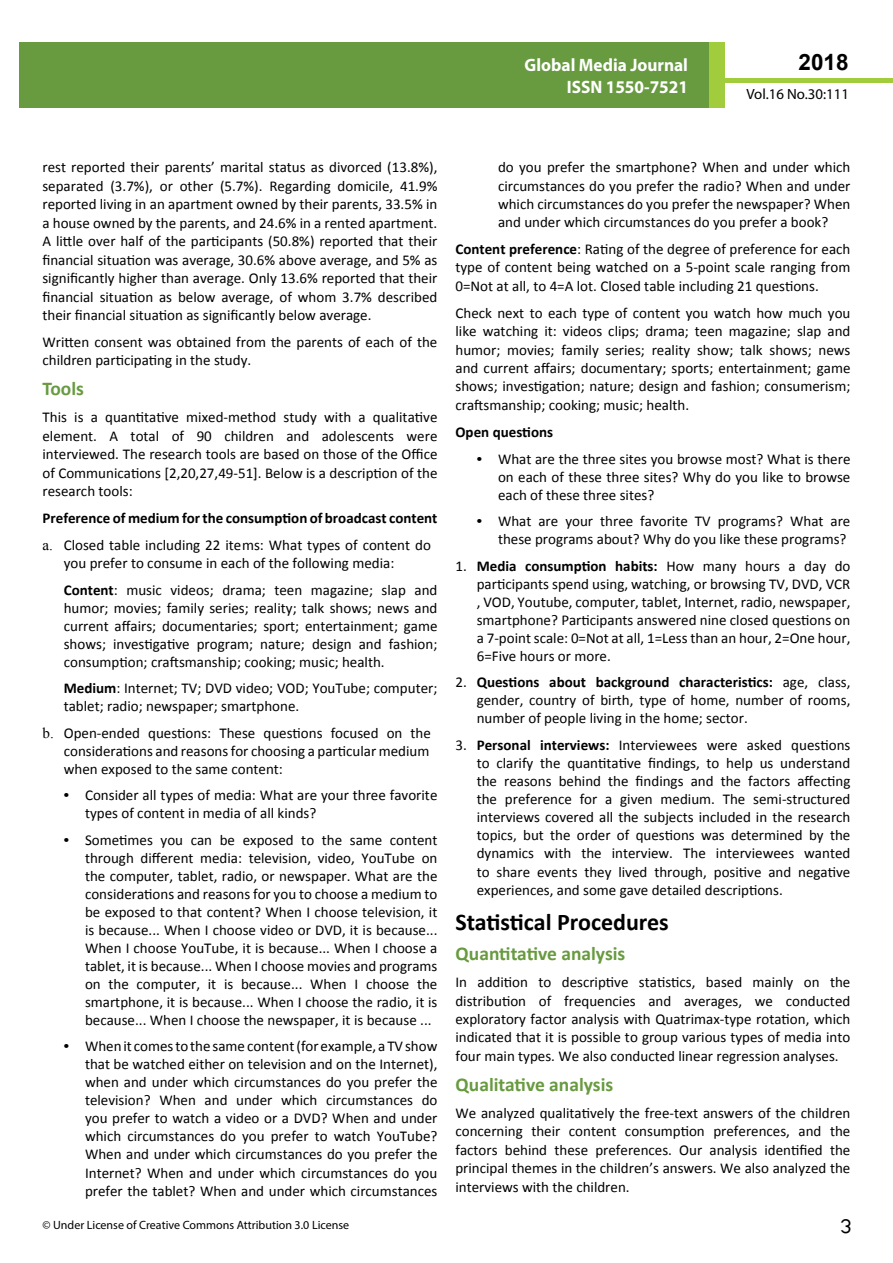
<style>
.page{position:relative;width:893px;height:1263px;background:#fff}
.page>*{position:absolute;margin:0;border:0;box-sizing:border-box;transform-origin:0 0}
.t1{font:25.5px "Tunga";color:#000}
.t2{font:700 24px "Calibri";color:#000}
.t3{font:700 22.5px "Arial";color:#000}
.t4{font:700 19.5px "Calibri";color:#689a40}
.t5{font:700 18px/21.6px "Myriad Pro";color:#fff;text-align:right;scale:.96 1}
.t6{font:15px/18.5px "Calibri";color:#000;text-align:justify}
.t7{font:700 15px/27px "Calibri";color:#000}
.t8{font:14.85px "Myriad Pro";color:#000}
.t9{font:12px "Myriad Pro";color:#000}
.s1{font-family:"Times New Roman";font-weight:400}
.s2{font-weight:400}
.s3{font-weight:700}
.s4{font-family:"Times New Roman"}
.s5{font-family:"Times New Roman";font-weight:700}
</style>
<div class="page">
<hr style="left:724px;top:78px;width:169px;height:4px;background:#a1cd3d">
<div style="left:19px;top:42px;width:690px;height:66px;background:#689a40"></div>
<div style="left:709px;top:42px;width:16px;height:66px;background:#a1cd3d"></div>
<p class="t5" style="left:517px;top:54px;width:198px">ARCHIVOS DE MEDICINA<br>ISSN 1698-9465</p>
<h3 class="t3" style="left:799px;top:47px;width:52px">2018</h3>
<p class="t5" style="left:525px;top:54px;width:172px">Global Media Journal<br>ISSN 1550-7521</p>
<p class="t8" style="left:746px;top:84px;width:104px">Vol.16 No.30:111</p>
<p class="t6" style="left:42px;top:158px;width:396px">rest reported their parents’ marital status as divorced (13.8%), separated (3.7%), or other (5.7%). Regarding domicile, 41.9% reported living in an apartment owned by their parents, 33.5% in a house owned by the parents, and 24.6% in a rented apartment.<br>A little over half of the participants (50.8%) reported that their financial situation was average, 30.6% above average, and 5% as significantly higher than average. Only 13.6% reported that their financial situation as below average, of whom 3.7% described their financial situation as significantly below average.</p>
<p class="t6" style="left:42px;top:333px;width:396px">Written consent was obtained from the parents of each of the children participating in the study.</p>
<h3 class="t4" style="left:43px;top:376px;width:43px">Tools</h3>
<p class="t6" style="left:43px;top:408px;width:396px">This is a quantitative mixed-method study with a qualitative element. A total of 90 children and adolescents were interviewed. The research tools are based on those of the Office of Communications [2,20,27,49-51]. Below is a description of the research tools:</p>
<p class="t7" style="left:43px;top:505px;width:396px">Preference of medium for the consumption of broadcast content <span class="s1">a.</span> <span class="s2">Closed table including 22 items: What types of content do</span></p>
<p class="t6" style="left:64px;top:550px;width:375px;line-height:26.5px">you prefer to consume in each of the following media:<br><span class="s3">Content</span>: music videos; drama; teen magazine; slap and</p>
<p class="t6" style="left:64px;top:599px;width:375px;line-height:18px">humor; movies; family series; reality; talk shows; news and current affairs; documentaries; sport; entertainment; game shows; investigative program; nature; design and fashion; consumption; craftsmanship; cooking; music; health.</p>
<p class="t6" style="left:64px;top:679px;width:375px;line-height:18px"><span class="s3">Medium</span>: Internet; TV; DVD video; VOD; YouTube; computer; tablet; radio; newspaper; smartphone.</p>
<p class="t6" style="left:64px;top:724px;width:369px;line-height:18px;text-indent:-21px"><span class="s4">b.</span> Open-ended questions: These questions focused on the considerations and reasons for choosing a particular medium when exposed to the same content:</p>
<p class="t6" style="left:85px;top:786px;width:354px;line-height:18px;text-indent:-21px"><span class="s5">•</span> Consider all types of media: What are your three favorite types of content in media of all kinds?</p>
<p class="t6" style="left:85px;top:831px;width:354px;line-height:18px;text-indent:-21px"><span class="s5">•</span> Sometimes you can be exposed to the same content through different media: television, video, YouTube on the computer, tablet, radio, or newspaper. What are the considerations and reasons for you to choose a medium to be exposed to that content? When I choose television, it is because... When I choose video or DVD, it is because...<br>When I choose YouTube, it is because... When I choose a tablet, it is because... When I choose movies and programs on the computer, it is because... When I choose the smartphone, it is because... When I choose the radio, it is because... When I choose the newspaper, it is because ...</p>
<p class="t6" style="left:85px;top:1037px;width:354px;text-indent:-21px"><span class="s5">•</span> When it comes to the same content (for example, a TV show that be watched either on television and on the Internet), when and under which circumstances do you prefer the television? When and under which circumstances do you prefer to watch a video or a DVD? When and under which circumstances do you prefer to watch YouTube?<br>When and under which circumstances do you prefer the Internet? When and under which circumstances do you prefer the tablet? When and under which circumstances</p>
<p class="t9" style="left:43px;top:1218px;width:308px">© Under License of Creative Commons Attribution 3.0 License</p>
<p class="t6" style="left:498px;top:158px;width:354px">do you prefer the smartphone? When and under which circumstances do you prefer the radio? When and under which circumstances do you prefer the newspaper? When and under which circumstances do you prefer a book?</p>
<p class="t6" style="left:455px;top:240px;width:396px"><span class="s3">Content preference</span>: Rating of the degree of preference for each type of content being watched on a 5-point scale ranging from 0=Not at all, to 4=A lot. Closed table including 21 questions.</p>
<p class="t6" style="left:455px;top:303px;width:396px">Check next to each type of content you watch how much you like watching it: videos clips; drama; teen magazine; slap and humor; movies; family series; reality show; talk shows; news and current affairs; documentary; sports; entertainment; game shows; investigation; nature; design and fashion; consumerism; craftsmanship; cooking; music; health.</p>
<p class="t7" style="left:455px;top:418px;width:99px">Open questions</p>
<p class="t6" style="left:498px;top:450px;width:354px;line-height:18px;text-indent:-21px"><span class="s5">•</span> What are the three sites you browse most? What is there on each of these three sites? Why do you like to browse each of these three sites?</p>
<p class="t6" style="left:477px;top:512px;width:375px;line-height:18px;text-align:right"><span class="s5">•</span> What are your three favorite TV programs? What are these programs about? Why do you like these programs?</p>
<p class="t6" style="left:477px;top:557px;width:375px;line-height:18px;text-indent:-21px">1. <span class="s3">Media consumption habits:</span> How many hours a day do participants spend using, watching, or browsing TV, DVD, VCR , VOD, Youtube, computer, tablet, Internet, radio, newspaper, smartphone? Participants answered nine closed questions on a 7-point scale: 0=Not at all, 1=Less than an hour, 2=One hour, 6=Five hours or more.</p>
<p class="t6" style="left:477px;top:673px;width:375px;line-height:18px;text-indent:-21px">2. <span class="s3">Questions about background characteristics:</span> age, class, gender, country of birth, type of home, number of rooms, number of people living in the home; sector.</p>
<p class="t6" style="left:477px;top:736px;width:375px;text-indent:-21px">3. <span class="s3">Personal interviews:</span> Interviewees were asked questions to clarify the quantitative findings, to help us understand the reasons behind the findings and the factors affecting the preference for a given medium. The semi-structured interviews covered all the subjects included in the research topics, but the order of questions was determined by the dynamics with the interview. The interviewees wanted to share events they lived through, positive and negative experiences, and some gave detailed descriptions.</p>
<h2 class="t2" style="left:456px;top:907px;width:215px">Statistical Procedures</h2>
<h3 class="t4" style="left:456px;top:941px;width:171px">Quantitative analysis</h3>
<p class="t6" style="left:455px;top:973px;width:396px">In addition to descriptive statistics, based mainly on the distribution of frequencies and averages, we conducted exploratory factor analysis with Quatrimax-type rotation, which indicated that it is possible to group various types of media into four main types. We also conducted linear regression analyses.</p>
<h3 class="t4" style="left:456px;top:1072px;width:159px">Qualitative analysis</h3>
<p class="t6" style="left:455px;top:1104px;width:396px">We analyzed qualitatively the free-text answers of the children concerning their content consumption preferences, and the factors behind these preferences. Our analysis identified the principal themes in the children’s answers. We also analyzed the interviews with the children.</p>
<h1 class="t1" style="left:840px;top:1209px;width:13px">3</h1>
</div>
